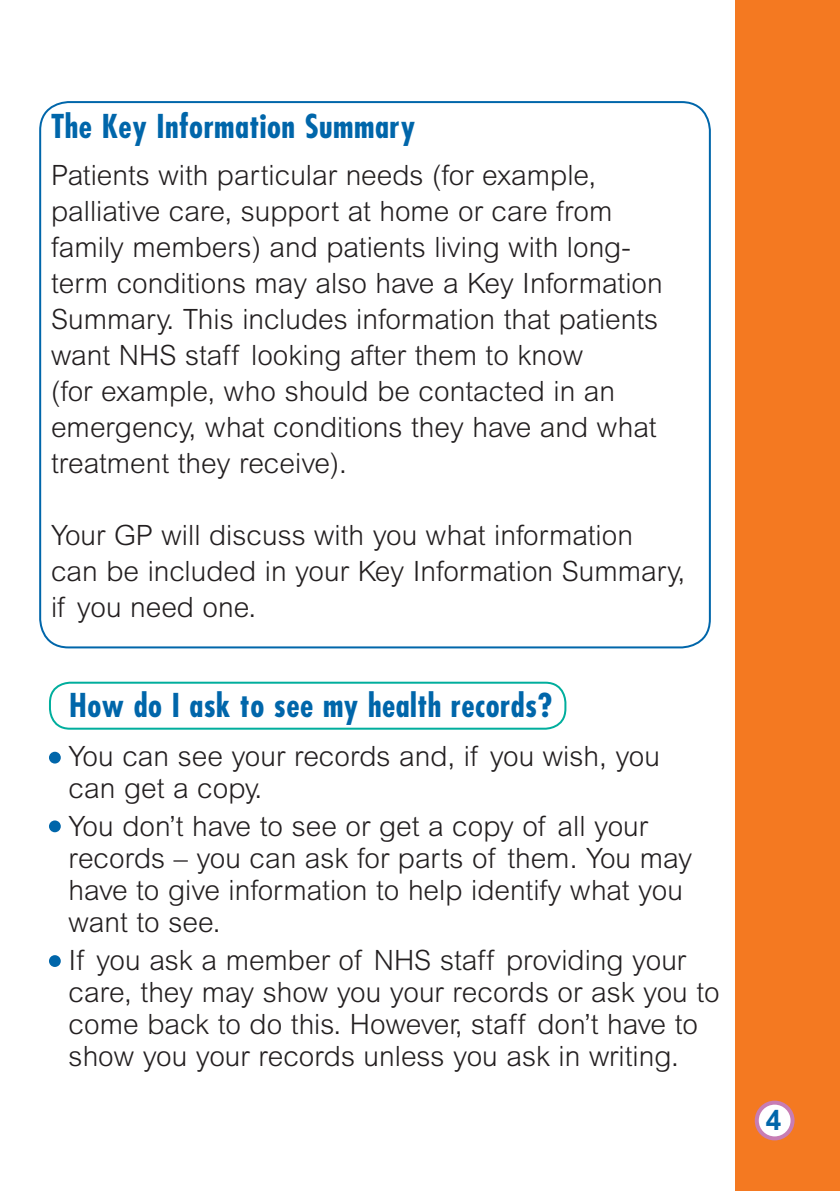
<style>
.page{position:relative;width:840px;height:1191px;background:#fff}
.page>*{position:absolute;margin:0;border:0;box-sizing:border-box;transform-origin:0 0}
.t1{font:700 condensed 32px "Futura";letter-spacing:.015em;color:#06a}
.t2{font:300 28px/36px "Arial";color:#231f20}
.t3{font:700 28px "Arial";color:#06a}
</style>
<div class="page">
<div style="left:49px;top:681px;width:517px;height:48px;border:2px solid #00ae9d;border-radius:20px"></div>
<div style="left:734px;top:0;width:105px;height:1191px;background:#f47921"></div>
<div style="left:756px;top:1102px;width:36px;height:36px;background:#fff;border-radius:50%"></div>
<div style="left:754px;top:1100px;width:40px;height:40px;border:4px solid #c77db4;border-radius:50%"></div>
<div style="left:49px;top:751px;width:12px;height:12px;background:#06a;border-radius:50%"></div>
<div style="left:49px;top:820px;width:12px;height:12px;background:#06a;border-radius:50%"></div>
<div style="left:49px;top:955px;width:12px;height:12px;background:#06a;border-radius:50%"></div>
<p class="t1" style="left:51px;top:105px;width:365px">The Key Information Summary</p>
<p class="t2" style="left:51px;top:157px;width:612px">Patients with particular needs (for example, palliative care, support at home or care from family members) and patients living with long&shy;term conditions may also have a Key Information Summary. This includes information that patients want NHS staff looking after them to know<br>(for example, who should be contacted in an emergency, what conditions they have and what treatment they receive).</p>
<p class="t2" style="left:51px;top:517px;width:635px">Your GP will discuss with you what information can be included in your Key Information Summary, if you need one.</p>
<p class="t1" style="left:69px;top:684px;width:484px">How do I ask to see my health records?</p>
<p class="t2" style="left:69px;top:740px;width:592px;line-height:32px">You can see your records and, if you wish, you can get a copy.</p>
<p class="t2" style="left:69px;top:810px;width:624px;line-height:32px">You don’t have to see or get a copy of all your records – you can ask for parts of them. You may have to give information to help identify what you want to see.</p>
<p class="t2" style="left:69px;top:943px;width:652px;line-height:32px">If you ask a member of NHS staff providing your care, they may show you your records or ask you to come back to do this. However, staff don’t have to show you your records unless you ask in writing.</p>
<p class="t3" style="left:765px;top:1104px;width:17px">4</p>
</div>
